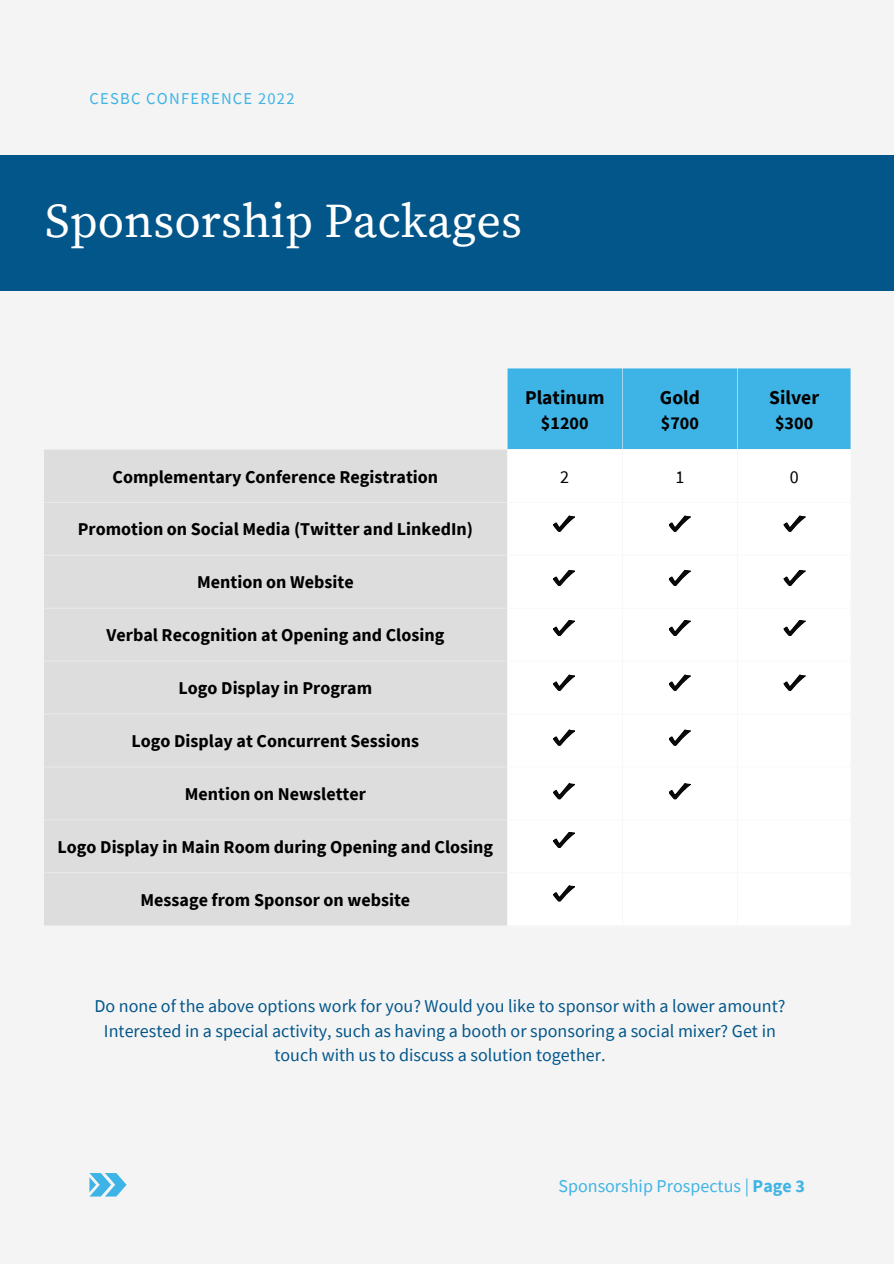
<style>
.page{position:relative;width:894px;height:1264px;background:#fff}
.page>*{position:absolute;margin:0;border:0;box-sizing:border-box;transform-origin:0 0}
.t1{font:48px "Source Serif Pro";color:#fff}
.t2{font:700 19.5px "Source Sans Pro";color:#000}
.t3{font:700 18px "Source Sans Pro";color:#000}
.t4{font:18px/24.8px "Source Sans Pro";color:#03568a;text-align:center}
.t5{font:18px "Source Sans Pro";color:#3eb4e6}
.t6{font:18px "Source Sans Pro";color:#000}
.t7{font:16.5px "Source Sans Pro";letter-spacing:.075em;color:#3eb4e6}
.s1{font-weight:700}
</style>
<div class="page">
<div style="left:0;top:0;width:893px;height:1263px;background:#f4f4f4"></div>
<div style="left:0;top:155px;width:893px;height:135px;background:#03568a"></div>
<div style="left:507px;top:369px;width:343px;height:80px;background:#3eb4e6"></div>
<div style="left:44px;top:449px;width:463px;height:476px;background:#ddd"></div>
<div style="left:508px;top:450px;width:342px;height:475px;background:#fff"></div>
<svg style="left:668px;top:516px;width:22px;height:15px"></svg>
<svg style="left:89px;top:1173px;width:38px;height:23px"></svg>
<svg style="left:783px;top:516px;width:22px;height:15px"></svg>
<svg style="left:783px;top:620px;width:22px;height:16px"></svg>
<svg style="left:553px;top:516px;width:21px;height:15px"></svg>
<svg style="left:553px;top:832px;width:21px;height:15px"></svg>
<svg style="left:553px;top:730px;width:21px;height:15px"></svg>
<svg style="left:553px;top:783px;width:21px;height:16px"></svg>
<svg style="left:668px;top:730px;width:22px;height:15px"></svg>
<svg style="left:668px;top:675px;width:22px;height:15px"></svg>
<svg style="left:668px;top:570px;width:22px;height:16px"></svg>
<svg style="left:553px;top:620px;width:21px;height:16px"></svg>
<svg style="left:553px;top:675px;width:21px;height:15px"></svg>
<svg style="left:668px;top:620px;width:22px;height:16px"></svg>
<svg style="left:783px;top:570px;width:22px;height:16px"></svg>
<svg style="left:553px;top:570px;width:21px;height:16px"></svg>
<svg style="left:783px;top:675px;width:22px;height:15px"></svg>
<svg style="left:553px;top:885px;width:21px;height:16px"></svg>
<svg style="left:668px;top:783px;width:22px;height:16px"></svg>
<p class="t7" style="left:89px;top:88px;width:207px">CESBC CONFERENCE 2022</p>
<p class="t1" style="left:45px;top:193px;width:478px">Sponsorship Packages</p>
<p class="t2" style="left:525px;top:384px;width:81px">Platinum</p>
<p class="t3" style="left:541px;top:412px;width:49px">$1200</p>
<p class="t2" style="left:659px;top:384px;width:42px">Gold</p>
<p class="t3" style="left:660px;top:412px;width:40px">$700</p>
<p class="t2" style="left:769px;top:384px;width:51px">Silver</p>
<p class="t3" style="left:774px;top:412px;width:40px">$300</p>
<p class="t3" style="left:112px;top:465px;width:327px">Complementary Conference Registration</p>
<p class="t6" style="left:560px;top:465px;width:10px">2</p>
<p class="t6" style="left:675px;top:465px;width:10px">1</p>
<p class="t6" style="left:789px;top:465px;width:10px">0</p>
<p class="t3" style="left:78px;top:517px;width:396px">Promotion on Social Media (Twitter and LinkedIn)</p>
<p class="t3" style="left:197px;top:570px;width:158px">Mention on Website</p>
<p class="t3" style="left:106px;top:623px;width:339px">Verbal Recognition at Opening and Closing</p>
<p class="t3" style="left:178px;top:676px;width:195px">Logo Display in Program</p>
<p class="t3" style="left:132px;top:729px;width:289px">Logo Display at Concurrent Sessions</p>
<p class="t3" style="left:185px;top:782px;width:183px">Mention on Newsletter</p>
<p class="t3" style="left:58px;top:835px;width:437px">Logo Display in Main Room during Opening and Closing</p>
<p class="t3" style="left:140px;top:888px;width:271px">Message from Sponsor on website</p>
<p class="t4" style="left:94px;top:993px;width:692px">Do none of the above options work for you? Would you like to sponsor with a lower amount?<br>Interested in a special activity, such as having a booth or sponsoring a social mixer? Get in touch with us to discuss a solution together.</p>
<p class="t5" style="left:558px;top:1174px;width:248px">Sponsorship Prospectus | <span class="s1">Page 3</span></p>
</div>
